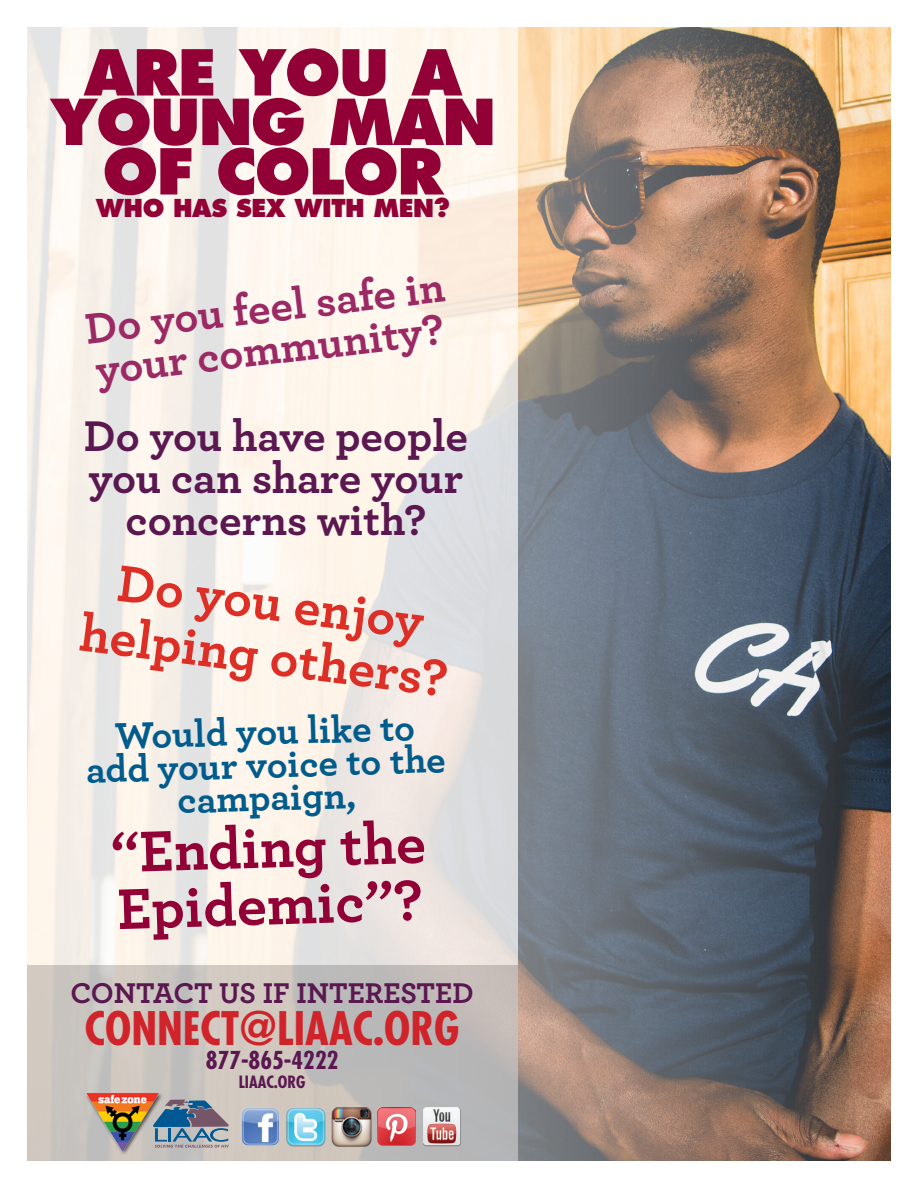
<style>
.page{position:relative;width:918px;height:1188px;background:#fff}
.page>*{position:absolute;margin:0;border:0;box-sizing:border-box;transform-origin:0 0}
.t1{font:800 61.5px/49.5px "Futura";letter-spacing:-.025em;color:#920136;text-align:center}
.t2{font:700 60px/57px "Archer Pro";color:#920136}
.t3{font:700 54px/54px "Archer Pro";color:#de2f26;text-align:center}
.t4{font:700 45px/42px "Archer Pro";letter-spacing:-.005em;color:#5a1750;text-align:center}
.t5{font:700 45px/42px "Archer Pro";color:#9b2a64}
.Titles{font:700 condensed 45px "Futura";color:#d1232a}
.t6{font:700 39px/33px "Archer Pro";color:#005c8c;text-align:center}
.t7{font:700 30px "Archer Pro";color:#5a1750}
.t8{font:800 24px "Futura";letter-spacing:-.025em;color:#920136}
.Titles-2{font:700 condensed 24px "Futura";color:#5a1750}
.Titles-3{font:700 condensed 16.5px "Futura";color:#5a1750}
</style>
<div class="page">
<img style="left:517px;top:27px;width:374px;height:1134px">
<svg style="left:27px;top:27px;width:490px;height:938px;fill:#fcf2e8"></svg>
<div style="left:27px;top:965px;width:490px;height:196px;background:linear-gradient(to right,#d1cbc3,#b9b6b6)"></div>
<img style="left:240px;top:1107px;width:41px;height:41px">
<img style="left:286px;top:1107px;width:40px;height:41px">
<img style="left:331px;top:1107px;width:40px;height:41px">
<img style="left:378px;top:1108px;width:37px;height:37px">
<img style="left:423px;top:1108px;width:39px;height:40px">
<svg style="left:163px;top:1100px;width:66px;height:48px;background:#7a8a9d"></svg>
<div style="left:85px;top:1092px;width:78px;height:64px;background:#231f20;opacity:.75"></div>
<img style="left:84px;top:1087px;width:76px;height:65px">
<p class="t1" style="left:50px;top:48px;width:447px">ARE YOU A<br>YOUNG MAN</p>
<p class="t1" style="left:103px;top:147px;width:343px">OF COLOR</p>
<p class="t8" style="left:96px;top:193px;width:356px">WHO HAS SEX WITH MEN?</p>
<p class="t5" style="left:83px;top:306px;width:363px;rotate:-7deg">Do you feel safe in your community?</p>
<p class="t4" style="left:84px;top:413px;width:386px">Do you have people you can share your concerns with?</p>
<p class="t3" style="left:90px;top:549px;width:372px;rotate:7deg">Do you enjoy helping others?</p>
<p class="t6" style="left:84px;top:719px;width:361px;rotate:-2deg">Would you like to add your voice to the campaign,</p>
<p class="t2" style="left:110px;top:821px;width:317px;rotate:-2deg">“Ending the<br>Epidemic”?</p>
<p class="t7" style="left:71px;top:969px;width:405px">CONTACT US IF INTERESTED</p>
<p class="Titles" style="left:85px;top:999px;width:376px">CONNECT@LIAAC.ORG</p>
<p class="Titles-2" style="left:206px;top:1044px;width:134px">877-865-4222</p>
<p class="Titles-3" style="left:239px;top:1071px;width:68px">LIAAC.ORG</p>
</div>
